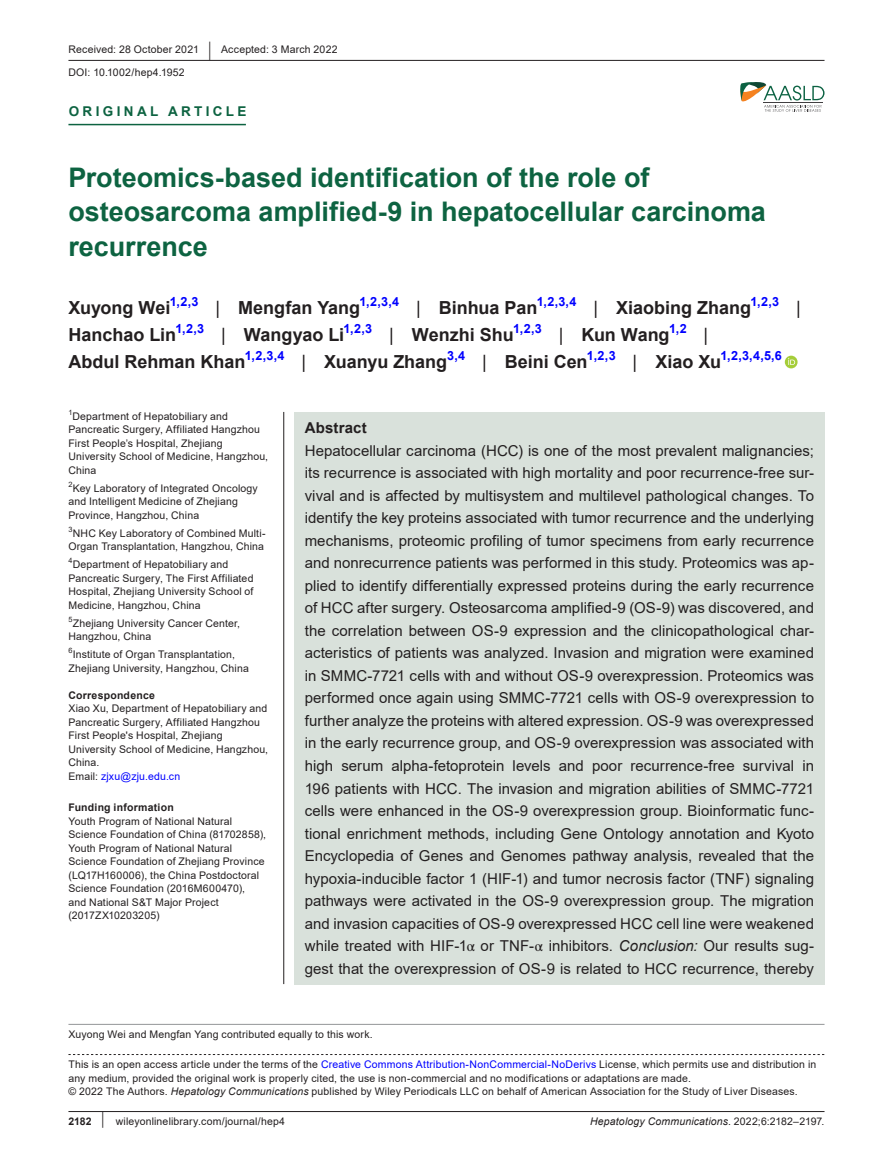
<style>
.page{position:relative;width:893px;height:1174px;background:#fff}
.page>*{position:absolute;margin:0;border:0;box-sizing:border-box;transform-origin:0 0}
.t1{font:700 27px/34.5px "Arial";color:#0d6341}
.t2{font:700 18px/27px "Arial";color:#231f20}
.t3{font:15px/22.5px "Arial";letter-spacing:.005em;color:#231f20;text-align:justify}
.t4{font:700 15px "Arial";letter-spacing:.01em;color:#231f20}
.t5{font:700 13.5px "Arial";letter-spacing:.25em;color:#0d6341}
.t6{font:10.5px/13.5px "Arial";letter-spacing:.015em;color:#231f20}
.t7{font:italic 10.5px "Arial";letter-spacing:.015em;color:#231f20}
.t8{font:700 10.5px "Arial";letter-spacing:.02em;color:#231f20}
.s1{font-size:19.5px}
.s2{font-weight:400}
.s3{color:#00f}
.s4{font-family:"STIX"}
.s5{font-style:italic}
.s6{font-weight:700}
.s7{font-size:17.4px}
.s8{font-style:normal}
</style>
<div class="page">
<hr style="left:68px;top:1111px;width:756px;height:1px;background:#231f20">
<svg style="left:740px;top:82px;width:84px;height:30px"></svg>
<hr style="left:68px;top:60px;width:756px;height:1px;background:#231f20">
<hr style="left:68px;top:124px;width:178px;height:1px;background:#0d6341">
<div style="left:785px;top:356px;width:13px;height:12px;background:#a5cd39;border-radius:50%"></div>
<svg style="left:788px;top:358px;width:7px;height:7px"></svg>
<svg style="left:68px;top:1054px;width:756px;height:1px"></svg>
<hr style="left:68px;top:1024px;width:756px;height:1px;background:#939598">
<div style="left:294px;top:412px;width:530px;height:572px;background:#d9e1db"></div>
<hr style="left:283px;top:412px;width:1px;height:572px;background:#231f20">
<p class="t6" style="left:68px;top:38px;width:271px;line-height:22.5px">Received: 28 October 2021 <span class="s1">|</span> Accepted: 3 March 2022<br>DOI: 10.1002/hep4.1952</p>
<p class="t5" style="left:69px;top:102px;width:179px">ORIGINAL ARTICLE</p>
<h1 class="t1" style="left:68px;top:160px;width:699px">Proteomics-based identification of the role of osteosarcoma amplified-9 in hepatocellular carcinoma recurrence</h1>
<p class="t2" style="left:68px;top:295px;width:734px">Xuyong Wei<sup>1,2,3</sup> <span class="s2">|</span> Mengfan Yang<sup>1,2,3,4</sup> <span class="s2">|</span> Binhua Pan<sup>1,2,3,4</sup> <span class="s2">|</span> Xiaobing Zhang<sup>1,2,3</sup> <span class="s2">|<br></span>Hanchao Lin<sup>1,2,3</sup> <span class="s2">|</span> Wangyao Li<sup>1,2,3</sup> <span class="s2">|</span> Wenzhi Shu<sup>1,2,3</sup> <span class="s2">|</span> Kun Wang<sup>1,2</sup> <span class="s2">|<br></span>Abdul Rehman Khan<sup>1,2,3,4</sup> <span class="s2">|</span> Xuanyu Zhang<sup>3,4</sup> <span class="s2">|</span> Beini Cen<sup>1,2,3</sup> <span class="s2">|</span> Xiao Xu<sup>1,2,3,4,5,6</sup></p>
<p class="t6" style="left:68px;top:409px;width:201px"><sup>1</sup>Department of Hepatobiliary and<br>Pancreatic Surgery, Affiliated Hangzhou<br>First People’s Hospital, Zhejiang<br>University School of Medicine, Hangzhou,<br>China</p>
<p class="t6" style="left:68px;top:481px;width:191px"><sup>2</sup>Key Laboratory of Integrated Oncology and Intelligent Medicine of Zhejiang<br>Province, Hangzhou, China</p>
<p class="t6" style="left:68px;top:526px;width:199px"><sup>3</sup>NHC Key Laboratory of Combined Multi-<br>Organ Transplantation, Hangzhou, China</p>
<p class="t6" style="left:68px;top:557px;width:187px"><sup>4</sup>Department of Hepatobiliary and Pancreatic Surgery, The First Affiliated Hospital, Zhejiang University School of Medicine, Hangzhou, China</p>
<p class="t6" style="left:68px;top:616px;width:173px"><sup>5</sup>Zhejiang University Cancer Center,<br>Hangzhou, China</p>
<p class="t6" style="left:68px;top:647px;width:182px"><sup>6</sup>Institute of Organ Transplantation,<br>Zhejiang University, Hangzhou, China</p>
<p class="t8" style="left:68px;top:687px;width:88px">Correspondence</p>
<p class="t6" style="left:68px;top:701px;width:201px">Xiao Xu, Department of Hepatobiliary and<br>Pancreatic Surgery, Affiliated Hangzhou<br>First People's Hospital, Zhejiang<br>University School of Medicine, Hangzhou,<br>China.<br>Email: <span class="s3">zjxu@zju.edu.cn</span></p>
<p class="t8" style="left:68px;top:800px;width:107px">Funding information</p>
<p class="t6" style="left:68px;top:814px;width:199px">Youth Program of National Natural Science Foundation of China (81702858), Youth Program of National Natural Science Foundation of Zhejiang Province (LQ17H160006), the China Postdoctoral Science Foundation (2016M600470),<br>and National S&amp;T Major Project (2017ZX10203205)</p>
<p class="t4" style="left:305px;top:417px;width:64px">Abstract</p>
<p class="t3" style="left:305px;top:439px;width:511px">Hepatocellular carcinoma (HCC) is one of the most prevalent malignancies; its recurrence is associated with high mortality and poor recurrence-free sur&shy;vival and is affected by multisystem and multilevel pathological changes. To identify the key proteins associated with tumor recurrence and the underlying mechanisms, proteomic profiling of tumor specimens from early recurrence and nonrecurrence patients was performed in this study. Proteomics was ap&shy;plied to identify differentially expressed proteins during the early recurrence of HCC after surgery. Osteosarcoma amplified-9 (OS-9) was discovered, and the correlation between OS-9 expression and the clinicopathological char&shy;acteristics of patients was analyzed. Invasion and migration were examined in SMMC-7721 cells with and without OS-9 overexpression. Proteomics was performed once again using SMMC-7721 cells with OS-9 overexpression to further analyze the proteins with altered expression. OS-9 was overexpressed in the early recurrence group, and OS-9 overexpression was associated with high serum alpha-fetoprotein levels and poor recurrence-free survival in 196 patients with HCC. The invasion and migration abilities of SMMC-7721 cells were enhanced in the OS-9 overexpression group. Bioinformatic func&shy;tional enrichment methods, including Gene Ontology annotation and Kyoto Encyclopedia of Genes and Genomes pathway analysis, revealed that the hypoxia-inducible factor 1 (HIF-1) and tumor necrosis factor (TNF) signaling pathways were activated in the OS-9 overexpression group. The migration and invasion capacities of OS-9 overexpressed HCC cell line were weakened while treated with HIF-1<span class="s4">α</span> or TNF-<span class="s4">α</span> inhibitors. <span class="s5">Conclusion:</span> Our results sug&shy;gest that the overexpression of OS-9 is related to HCC recurrence, thereby</p>
<p class="t6" style="left:68px;top:1027px;width:306px">Xuyong Wei and Mengfan Yang contributed equally to this work.</p>
<p class="t6" style="left:68px;top:1057px;width:749px">This is an open access article under the terms of the <span class="s3">Creative Commons Attribution-NonCommercial-NoDerivs</span> License, which permits use and distribution in any medium, provided the original work is properly cited, the use is non-commercial and no modifications or adaptations are made.<br>© 2022 The Authors. <span class="s5">Hepatology Communications</span> published by Wiley Periodicals LLC on behalf of American Association for the Study of Liver Diseases.</p>
<p class="t6" style="left:68px;top:1114px;width:218px"><span class="s6">2182</span> <span class="s7">|</span> wileyonlinelibrary.com/journal/hep4</p>
<p class="t7" style="left:590px;top:1115px;width:236px">Hepatology Communications<span class="s8">. 2022;6:2182–2197.</span></p>
</div>
